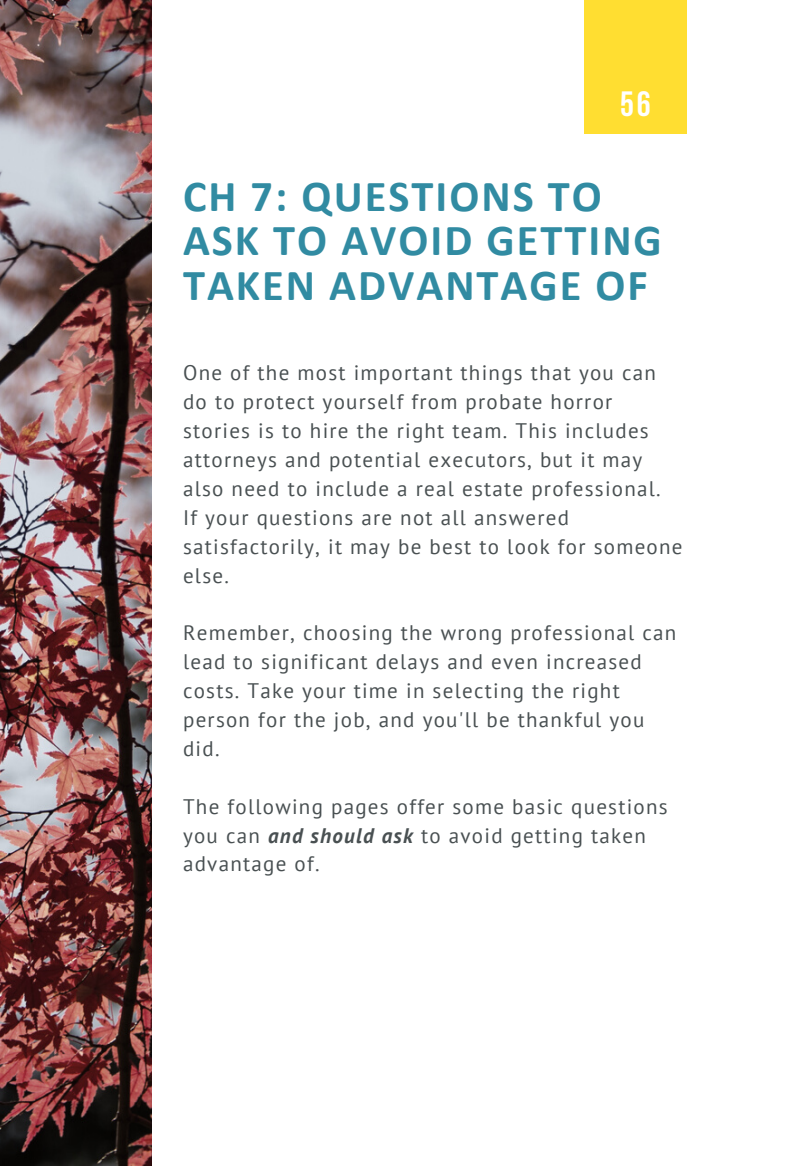
<style>
.page{position:relative;width:788px;height:1166px;background:#fff}
.page>*{position:absolute;margin:0;border:0;box-sizing:border-box;transform-origin:0 0}
.t1{font:700 44.45px/44.6px "Calibri";letter-spacing:.045em;color:#318ba2}
.t2{font:700 35px "Bebas Neue";color:#fff}
.t3{font:21px/28.9px "PT Sans";letter-spacing:.06em;color:#495052}
.s1{font-weight:700;font-style:italic}
</style>
<div class="page">
<img style="left:0;top:0;width:151px;height:1165px">
<div style="left:584px;top:0;width:102px;height:134px;background:#ffde31"></div>
<h2 class="t2" style="left:620px;top:90px;width:32px">56</h2>
<h1 class="t1" style="left:183px;top:177px;width:480px">CH 7: QUESTIONS TO<br>ASK TO AVOID GETTING<br>TAKEN ADVANTAGE OF</h1>
<p class="t3" style="left:183px;top:358px;width:501px">One of the most important things that you can do to protect yourself from probate horror stories is to hire the right team. This includes attorneys and potential executors, but it may also need to include a real estate professional.<br>If your questions are not all answered satisfactorily, it may be best to look for someone else.</p>
<p class="t3" style="left:183px;top:618px;width:494px">Remember, choosing the wrong professional can lead to significant delays and even increased costs. Take your time in selecting the right person for the job, and you'll be thankful you did.</p>
<p class="t3" style="left:183px;top:791px;width:486px">The following pages offer some basic questions you can <span class="s1">and should ask</span> to avoid getting taken advantage of.</p>
</div>
